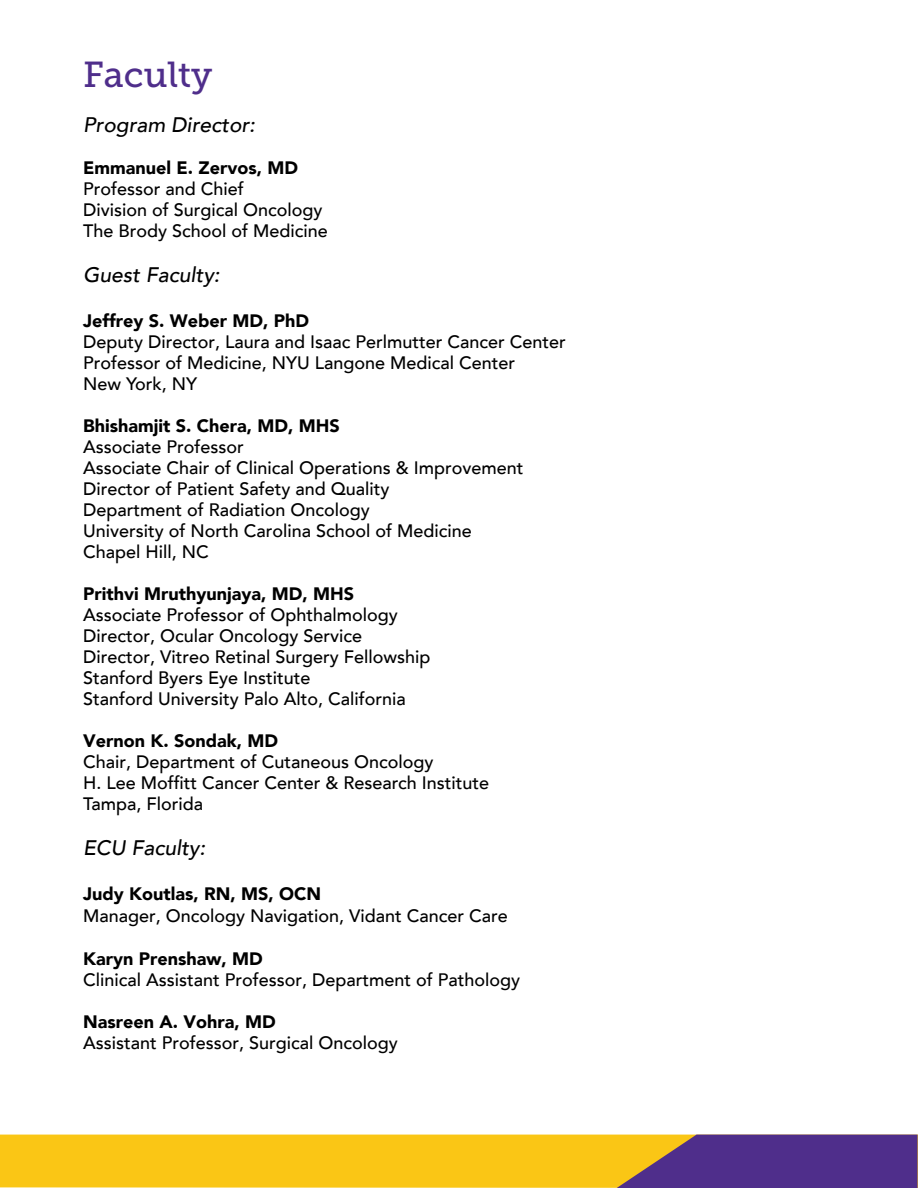
<style>
.page{position:relative;width:918px;height:1188px;background:#fff}
.page>*{position:absolute;margin:0;border:0;box-sizing:border-box;transform-origin:0 0}
.t1{font:36px "Museo Slab 500";color:#4f2e8b}
.t2{font:italic 500 21px "Avenir LT";color:#000}
.t3{font:500 18px "Avenir LT";color:#000}
.t4{font:900 18px "Avenir LT";color:#000}
</style>
<div class="page">
<div style="left:0;top:1135px;width:617px;height:53px;background:#fac615"></div>
<svg style="left:617px;top:1135px;width:301px;height:53px"></svg>
<p class="t1" style="left:83px;top:55px;width:131px">Faculty</p>
<p class="t2" style="left:83px;top:113px;width:173px">Program Director:</p>
<p class="t4" style="left:83px;top:157px;width:216px">Emmanuel E. Zervos, MD</p>
<p class="t3" style="left:83px;top:178px;width:162px">Professor and Chief</p>
<p class="t3" style="left:83px;top:199px;width:241px">Division of Surgical Oncology</p>
<p class="t3" style="left:83px;top:220px;width:246px">The Brody School of Medicine</p>
<p class="t2" style="left:83px;top:263px;width:138px">Guest Faculty:</p>
<p class="t4" style="left:83px;top:310px;width:227px">Jeffrey S. Weber MD, PhD</p>
<p class="t3" style="left:83px;top:331px;width:484px">Deputy Director, Laura and Isaac Perlmutter Cancer Center</p>
<p class="t3" style="left:83px;top:352px;width:434px">Professor of Medicine, NYU Langone Medical Center</p>
<p class="t3" style="left:83px;top:373px;width:116px">New York, NY</p>
<p class="t4" style="left:83px;top:415px;width:258px">Bhishamjit S. Chera, MD, MHS</p>
<p class="t3" style="left:83px;top:436px;width:162px">Associate Professor</p>
<p class="t3" style="left:83px;top:457px;width:442px">Associate Chair of Clinical Operations &amp; Improvement</p>
<p class="t3" style="left:83px;top:478px;width:308px">Director of Patient Safety and Quality</p>
<p class="t3" style="left:83px;top:499px;width:288px">Department of Radiation Oncology</p>
<p class="t3" style="left:83px;top:520px;width:390px">University of North Carolina School of Medicine</p>
<p class="t3" style="left:83px;top:541px;width:127px">Chapel Hill, NC</p>
<p class="t4" style="left:83px;top:583px;width:272px">Prithvi Mruthyunjaya, MD, MHS</p>
<p class="t3" style="left:83px;top:604px;width:316px">Associate Professor of Ophthalmology</p>
<p class="t3" style="left:83px;top:625px;width:281px">Director, Ocular Oncology Service</p>
<p class="t3" style="left:83px;top:646px;width:349px">Director, Vitreo Retinal Surgery Fellowship</p>
<p class="t3" style="left:83px;top:667px;width:229px">Stanford Byers Eye Institute</p>
<p class="t3" style="left:83px;top:688px;width:324px">Stanford University Palo Alto, California</p>
<p class="t4" style="left:83px;top:730px;width:196px">Vernon K. Sondak, MD</p>
<p class="t3" style="left:83px;top:751px;width:352px">Chair, Department of Cutaneous Oncology</p>
<p class="t3" style="left:83px;top:772px;width:408px">H. Lee Moffitt Cancer Center &amp; Research Institute</p>
<p class="t3" style="left:83px;top:793px;width:122px">Tampa, Florida</p>
<p class="t2" style="left:83px;top:835px;width:124px">ECU Faculty:</p>
<p class="t4" style="left:83px;top:883px;width:239px">Judy Koutlas, RN, MS, OCN</p>
<p class="t3" style="left:83px;top:905px;width:426px">Manager, Oncology Navigation, Vidant Cancer Care</p>
<p class="t4" style="left:83px;top:948px;width:181px">Karyn Prenshaw, MD</p>
<p class="t3" style="left:83px;top:969px;width:439px">Clinical Assistant Professor, Department of Pathology</p>
<p class="t4" style="left:83px;top:1011px;width:194px">Nasreen A. Vohra, MD</p>
<p class="t3" style="left:83px;top:1032px;width:316px">Assistant Professor, Surgical Oncology</p>
</div>
